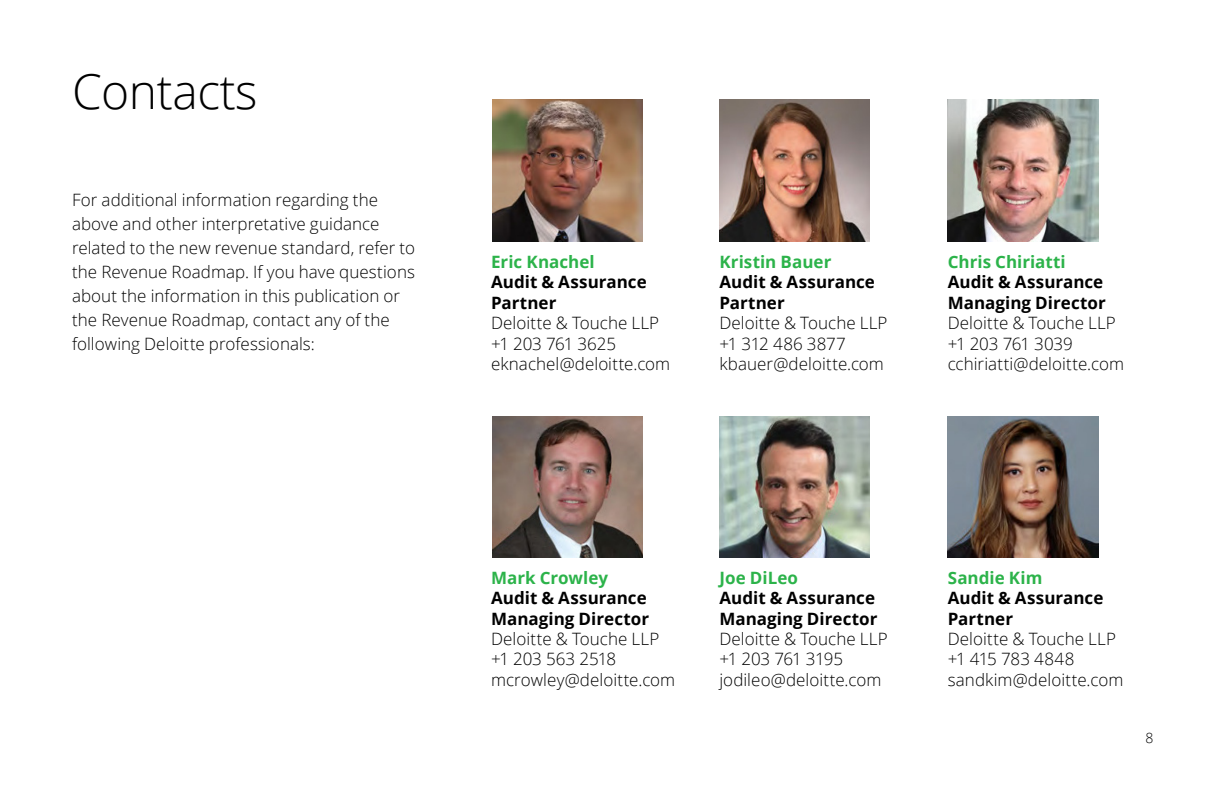
<style>
.page{position:relative;width:1224px;height:792px;background:#fff}
.page>*{position:absolute;margin:0;border:0;box-sizing:border-box;transform-origin:0 0}
.t1{font:300 48px "Open Sans";letter-spacing:-.01em;color:#000}
.t2{font:300 17px/20.4px "Open Sans";letter-spacing:.005em;color:#000}
.t3{font:700 17px/20.4px "Open Sans";color:#000}
.t4{font:700 17px "Open Sans";color:#2cb34a}
.t5{font:300 14px "Open Sans";color:#000}
</style>
<div class="page">
<img style="left:492px;top:416px;width:151px;height:142px">
<img style="left:492px;top:100px;width:151px;height:142px">
<img style="left:719px;top:416px;width:151px;height:142px">
<img style="left:719px;top:100px;width:151px;height:142px">
<img style="left:948px;top:416px;width:150px;height:142px">
<img style="left:948px;top:100px;width:150px;height:142px">
<h1 class="t1" style="left:72px;top:58px;width:187px">Contacts</h1>
<p class="t2" style="left:72px;top:187px;width:345px;line-height:24px">For additional information regarding the above and other interpretative guidance related to the new revenue standard, refer to the Revenue Roadmap. If you have questions about the information in this publication or the Revenue Roadmap, contact any of the following Deloitte professionals:</p>
<p class="t4" style="left:491px;top:250px;width:105px">Eric Knachel</p>
<p class="t3" style="left:491px;top:272px;width:157px">Audit &amp; Assurance<br>Partner</p>
<p class="t2" style="left:491px;top:312px;width:181px">Deloitte &amp; Touche LLP +1 203 761 3625 eknachel@deloitte.com</p>
<p class="t4" style="left:719px;top:250px;width:114px">Kristin Bauer</p>
<p class="t3" style="left:719px;top:272px;width:157px">Audit &amp; Assurance<br>Partner</p>
<p class="t2" style="left:719px;top:312px;width:170px">Deloitte &amp; Touche LLP +1 312 486 3877 kbauer@deloitte.com</p>
<p class="t4" style="left:948px;top:250px;width:120px">Chris Chiriatti</p>
<p class="t3" style="left:948px;top:272px;width:160px">Audit &amp; Assurance<br>Managing Director</p>
<p class="t2" style="left:948px;top:312px;width:178px">Deloitte &amp; Touche LLP +1 203 761 3039 cchiriatti@deloitte.com</p>
<p class="t4" style="left:491px;top:566px;width:119px">Mark Crowley</p>
<p class="t3" style="left:491px;top:588px;width:160px">Audit &amp; Assurance<br>Managing Director</p>
<p class="t2" style="left:491px;top:628px;width:186px">Deloitte &amp; Touche LLP +1 203 563 2518 mcrowley@deloitte.com</p>
<p class="t4" style="left:719px;top:566px;width:80px">Joe DiLeo</p>
<p class="t3" style="left:719px;top:588px;width:160px">Audit &amp; Assurance<br>Managing Director</p>
<p class="t2" style="left:719px;top:628px;width:170px">Deloitte &amp; Touche LLP +1 203 761 3195 jodileo@deloitte.com</p>
<p class="t4" style="left:948px;top:566px;width:96px">Sandie Kim</p>
<p class="t3" style="left:948px;top:588px;width:157px">Audit &amp; Assurance<br>Partner</p>
<p class="t2" style="left:948px;top:628px;width:177px">Deloitte &amp; Touche LLP +1 415 783 4848 sandkim@deloitte.com</p>
<p class="t5" style="left:1145px;top:728px;width:9px">8</p>
</div>
